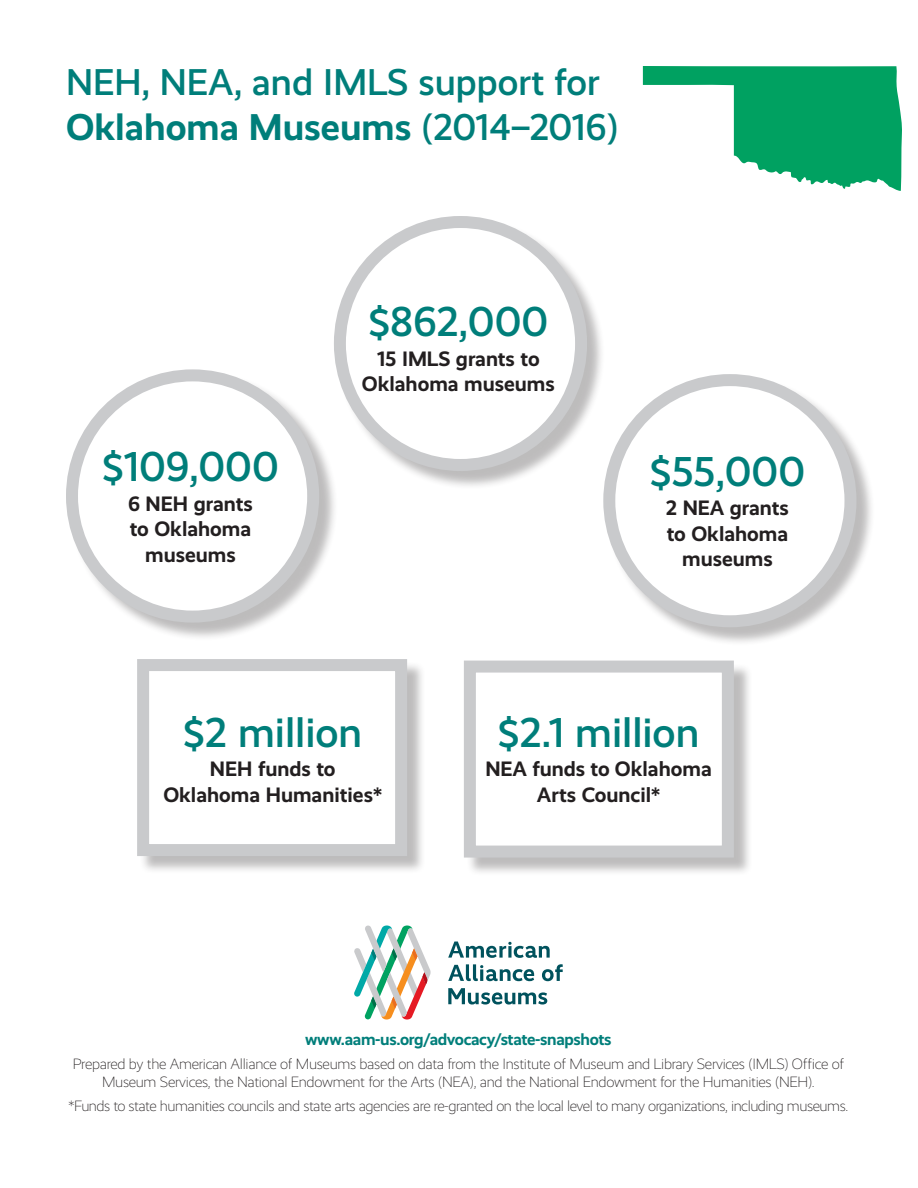
<style>
.page{position:relative;width:918px;height:1188px;background:#fff}
.page>*{position:absolute;margin:0;border:0;box-sizing:border-box;transform-origin:0 0}
.t1{font:500 42px "Realist";color:#007e7a}
.t2{font:500 37.5px/45px "Realist";color:#007e7a}
.body_text{font:700 21px/25.2px "Realist";color:#231f20;text-align:center}
.body_text_2{font:700 16.5px "Realist";letter-spacing:-.02em;color:#007e7a}
.body_text_2-2{font:300 15px/18px "Realist";letter-spacing:-.02em;color:#231f20;text-align:center}
.s1{font-weight:700}
</style>
<div class="page">
<div style="left:336px;top:218px;width:270px;height:271px;background:#231f20;opacity:.3"></div>
<div style="left:340px;top:222px;width:241px;height:243px;background:#fff;border-radius:50%"></div>
<div style="left:334px;top:216px;width:253px;height:255px;border:12px solid #c9cacc;border-radius:50%"></div>
<div style="left:68px;top:372px;width:270px;height:269px;background:#231f20;opacity:.3"></div>
<div style="left:72px;top:375px;width:241px;height:242px;background:#fff;border-radius:50%"></div>
<div style="left:66px;top:369px;width:253px;height:254px;border:12px solid #c9cacc;border-radius:50%"></div>
<div style="left:606px;top:376px;width:269px;height:270px;background:#231f20;opacity:.3"></div>
<div style="left:609px;top:380px;width:242px;height:241px;background:#fff;border-radius:50%"></div>
<div style="left:603px;top:374px;width:254px;height:253px;border:12px solid #c9cacc;border-radius:50%"></div>
<div style="left:139px;top:661px;width:287px;height:214px;background:#231f20;opacity:.3"></div>
<div style="left:137px;top:659px;width:270px;height:197px;background:#fff;border:12px solid #c9cacc"></div>
<div style="left:466px;top:663px;width:286px;height:213px;background:#231f20;opacity:.3"></div>
<div style="left:464px;top:661px;width:270px;height:197px;background:#fff;border:12px solid #c9cacc"></div>
<svg style="left:354px;top:926px;width:77px;height:94px"></svg>
<svg style="left:448px;top:942px;width:102px;height:16px"></svg>
<svg style="left:448px;top:964px;width:86px;height:17px"></svg>
<svg style="left:448px;top:988px;width:99px;height:17px"></svg>
<svg style="left:542px;top:964px;width:21px;height:17px"></svg>
<svg style="left:643px;top:66px;width:259px;height:125px"></svg>
<h1 class="t2" style="left:66px;top:59px;width:554px">NEH, NEA, and IMLS support for<br><span class="s1">Oklahoma Museums</span> (2014–2016)</h1>
<p class="t1" style="left:102px;top:442px;width:178px">$109,000</p>
<p class="body_text" style="left:128px;top:491px;width:126px">6 NEH grants to Oklahoma museums</p>
<p class="t1" style="left:368px;top:296px;width:181px">$862,000</p>
<p class="body_text" style="left:362px;top:346px;width:195px">15 IMLS grants to<br>Oklahoma museums</p>
<p class="t1" style="left:650px;top:446px;width:157px">$55,000</p>
<p class="body_text" style="left:666px;top:495px;width:125px">2 NEA grants to Oklahoma museums</p>
<p class="t1" style="left:183px;top:707px;width:181px">$2 million</p>
<p class="body_text" style="left:163px;top:756px;width:220px">NEH funds to<br>Oklahoma Humanities*</p>
<p class="t1" style="left:498px;top:707px;width:203px">$2.1 million</p>
<p class="body_text" style="left:485px;top:756px;width:228px">NEA funds to Oklahoma<br>Arts Council*</p>
<p class="body_text_2" style="left:305px;top:1030px;width:308px">www.aam-us.org/advocacy/state-snapshots</p>
<p class="body_text_2-2" style="left:73px;top:1055px;width:773px">Prepared by the American Alliance of Museums based on data from the Institute of Museum and Library Services (IMLS) Office of<br>Museum Services, the National Endowment for the Arts (NEA), and the National Endowment for the Humanities (NEH).</p>
<p class="body_text_2-2" style="left:69px;top:1097px;width:781px">*Funds to state humanities councils and state arts agencies are re-granted on the local level to many organizations, including museums.</p>
</div>
